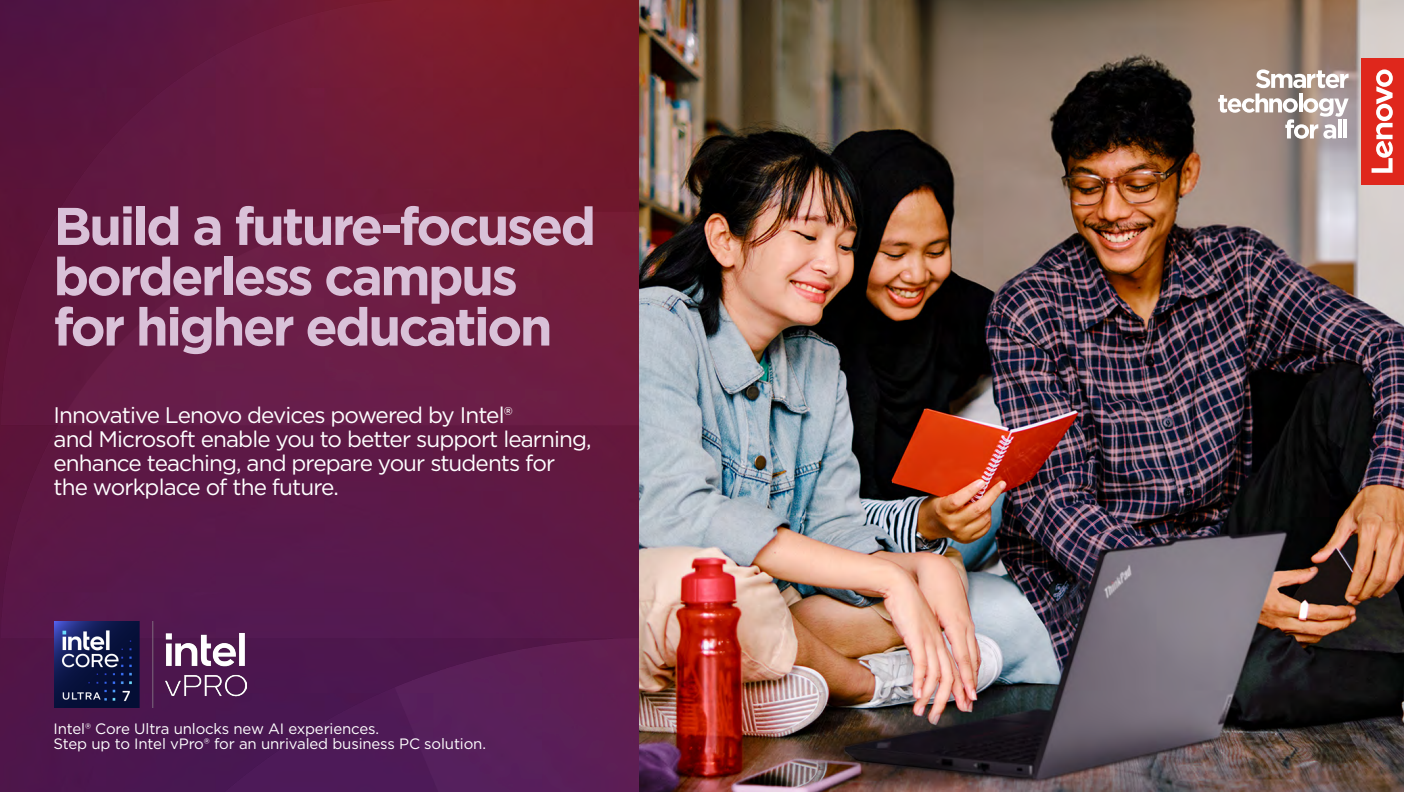
<style>
.page{position:relative;width:1404px;height:792px;background:#fff}
.page>*{position:absolute;margin:0;border:0;box-sizing:border-box;transform-origin:0 0}
.t1{font:700 52.95px/50.2px "Gotham";letter-spacing:-.05em;color:#d9c1d8}
.t2{font:22.5px/24px "Gotham";letter-spacing:-.04em;color:#fff}
.t3{font:15px/15px "Gotham";letter-spacing:-.01em;color:#fff}
</style>
<div class="page">
<img style="left:1px;top:0;width:1403px;height:792px">
<svg style="left:1218px;top:69px;width:131px;height:70px"></svg>
<hr style="left:1338px;top:119px;width:4px;height:19px;background:#fff">
<hr style="left:1343px;top:119px;width:4px;height:19px;background:#fff">
<div style="left:1362px;top:58px;width:42px;height:126px;background:#df271c"></div>
<svg style="left:1372px;top:69px;width:21px;height:104px"></svg>
<img style="left:54px;top:621px;width:192px;height:86px">
<h1 class="t1" style="left:54px;top:200px;width:544px">Build a future-focused borderless campus for higher education</h1>
<p class="t2" style="left:54px;top:403px;width:540px">Innovative Lenovo devices powered by Intel®<br>and Microsoft enable you to better support learning, enhance teaching, and prepare your students for the workplace of the future.</p>
<p class="t3" style="left:54px;top:721px;width:434px">Intel® Core Ultra unlocks new AI experiences.<br>Step up to Intel vPro® for an unrivaled business PC solution.</p>
</div>
